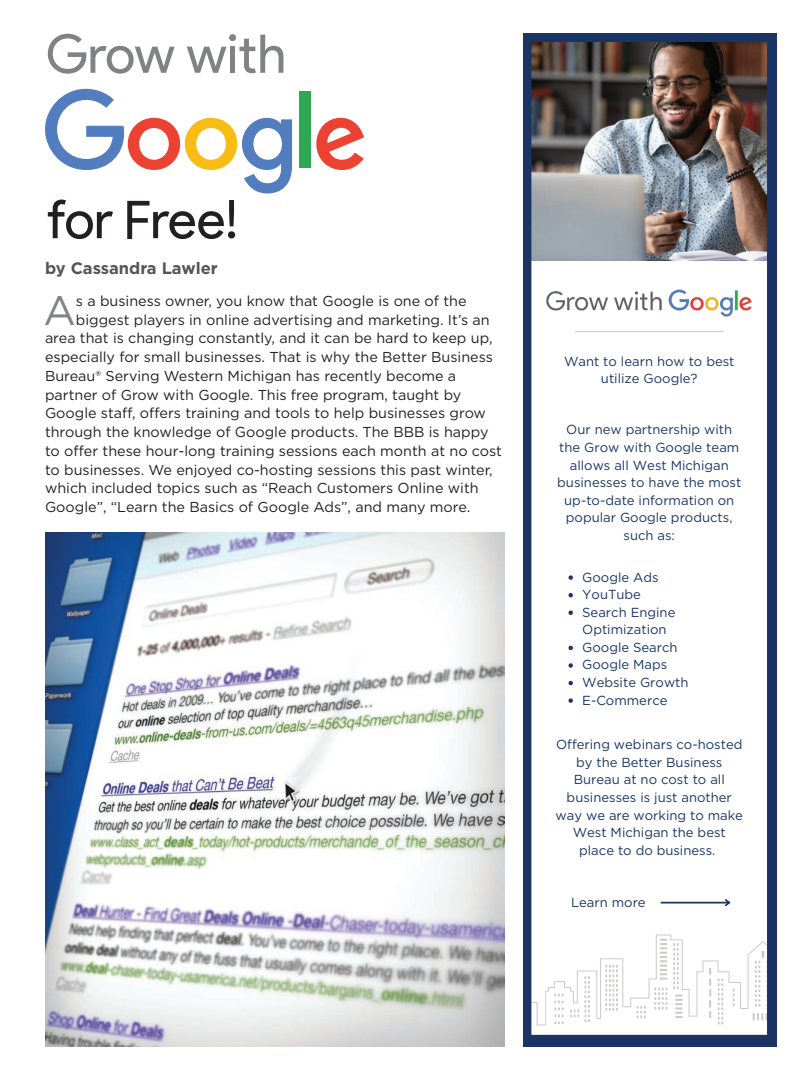
<style>
.page{position:relative;width:810px;height:1080px;background:#fff}
.page>*{position:absolute;margin:0;border:0;box-sizing:border-box;transform-origin:0 0}
.t1{font:41.12px "Gotham";color:#808285}
.t2{font:700 16.5px "Gotham";color:#54565a}
.t3{font:14.38px "Gotham";color:#231f20}
.t4{font:13.12px/17.6px "Gotham";color:#1a3564;text-align:center}
</style>
<div class="page">
<div style="left:523px;top:1035px;width:253px;height:11px;background:#1a3564"></div>
<img style="left:531px;top:42px;width:236px;height:219px">
<img style="left:531px;top:280px;width:221px;height:46px">
<div style="left:523px;top:34px;width:253px;height:8px;background:#1a3564"></div>
<svg style="left:531px;top:935px;width:236px;height:100px"></svg>
<div style="left:523px;top:34px;width:8px;height:1012px;background:#1a3564"></div>
<div style="left:767px;top:34px;width:9px;height:1012px;background:#1a3564"></div>
<hr style="left:575px;top:331px;width:149px;height:1px;background:#cac9c8">
<svg style="left:569px;top:575px;width:4px;height:5px"></svg>
<svg style="left:569px;top:593px;width:4px;height:4px"></svg>
<svg style="left:569px;top:611px;width:4px;height:4px"></svg>
<svg style="left:569px;top:646px;width:4px;height:4px"></svg>
<svg style="left:569px;top:663px;width:4px;height:5px"></svg>
<svg style="left:569px;top:681px;width:4px;height:4px"></svg>
<svg style="left:569px;top:698px;width:4px;height:5px"></svg>
<hr style="left:661px;top:902px;width:68px;height:2px;background:#1a3564">
<svg style="left:723px;top:899px;width:8px;height:7px"></svg>
<svg style="left:48px;top:34px;width:127px;height:40px"></svg>
<svg style="left:187px;top:34px;width:96px;height:39px"></svg>
<svg style="left:48px;top:200px;width:65px;height:39px"></svg>
<svg style="left:127px;top:200px;width:108px;height:39px"></svg>
<svg style="left:45px;top:89px;width:247px;height:104px"></svg>
<svg style="left:316px;top:118px;width:48px;height:52px"></svg>
<div style="left:300px;top:92px;width:11px;height:76px;background:#2ea953"></div>
<img style="left:45px;top:533px;width:459px;height:513px">
<p class="t2" style="left:45px;top:257px;width:174px">by Cassandra Lawler</p>
<h1 class="t1" style="left:43px;top:284px;width:34px">A</h1>
<p class="t3" style="left:76px;top:292px;width:392px">s a business owner, you know that Google is one of the</p>
<p class="t3" style="left:76px;top:310px;width:415px">biggest players in online advertising and marketing. It’s an</p>
<p class="t3" style="left:45px;top:329px;width:449px">area that is changing constantly, and it can be hard to keep up,</p>
<p class="t3" style="left:45px;top:348px;width:449px">especially for small businesses. That is why the Better Business</p>
<p class="t3" style="left:45px;top:366px;width:413px">Bureau® Serving Western Michigan has recently become a</p>
<p class="t3" style="left:45px;top:385px;width:418px">partner of Grow with Google. This free program, taught by</p>
<p class="t3" style="left:45px;top:404px;width:442px">Google staff, offers training and tools to help businesses grow</p>
<p class="t3" style="left:45px;top:423px;width:445px">through the knowledge of Google products. The BBB is happy</p>
<p class="t3" style="left:45px;top:441px;width:459px">to offer these hour-long training sessions each month at no cost</p>
<p class="t3" style="left:45px;top:460px;width:449px">to businesses. We enjoyed co-hosting sessions this past winter,</p>
<p class="t3" style="left:45px;top:479px;width:435px">which included topics such as “Reach Customers Online with</p>
<p class="t3" style="left:45px;top:498px;width:427px">Google”, “Learn the Basics of Google Ads”, and many more.</p>
<p class="t4" style="left:564px;top:352px;width:172px">Want to learn how to best utilize Google?</p>
<p class="t4" style="left:557px;top:421px;width:186px">Our new partnership with the Grow with Google team allows all West Michigan businesses to have the most up-to-date information on popular Google products, such as:</p>
<p class="t4" style="left:582px;top:568px;width:108px;text-align:left">Google Ads<br>YouTube<br>Search Engine<br>Optimization<br>Google Search<br>Google Maps<br>Website Growth<br>E-Commerce</p>
<p class="t4" style="left:556px;top:736px;width:189px">Offering webinars co-hosted by the Better Business<br>Bureau at no cost to all businesses is just another way we are working to make<br>West Michigan the best place to do business.</p>
<p class="t4" style="left:571px;top:893px;width:76px">Learn more</p>
</div>
